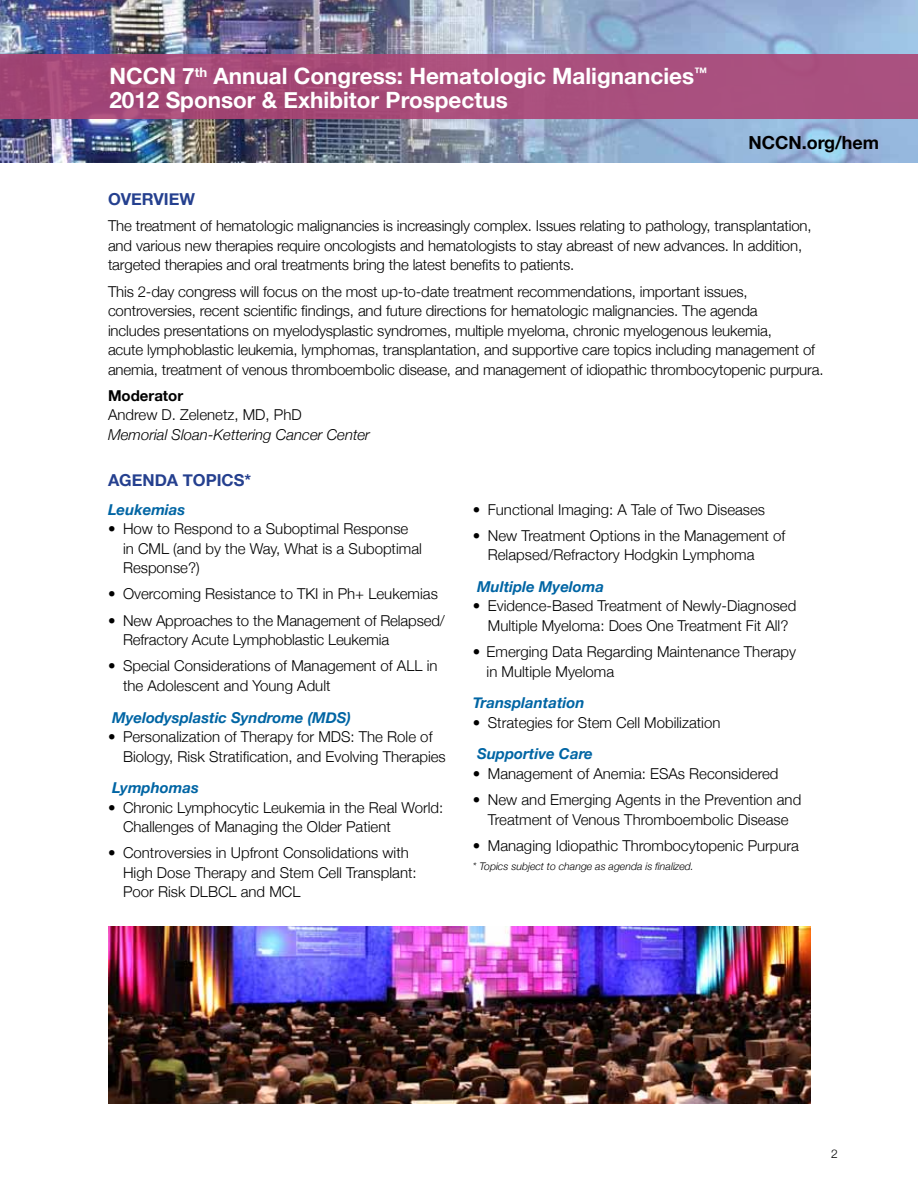
<style>
.page{position:relative;width:918px;height:1188px;background:#fff}
.page>*{position:absolute;margin:0;border:0;box-sizing:border-box;transform-origin:0 0}
.t1{font:700 22.5px/24px "Helvetica Neue";color:#fff}
.t2{font:700 18px "Helvetica Neue";color:#000}
.t3{font:700 16.5px "Helvetica Neue";color:#25408f}
.t4{font:300 15px/19.5px "Helvetica Neue";color:#000}
.t5{font:italic 700 15px "Helvetica Neue";color:#0065a4}
.t6{font:italic 300 15px "Helvetica Neue";color:#000}
.t7{font:700 15px "Helvetica Neue";color:#000}
.t8{font:300 12px "Helvetica Neue";color:#000}
.t9{font:italic 300 10.5px "Helvetica Neue";color:#000}
</style>
<div class="page">
<img style="left:0;top:0;width:918px;height:163px">
<div style="left:1px;top:55px;width:917px;height:64px;background:#a94f7d"></div>
<img style="left:108px;top:927px;width:703px;height:177px">
<h1 class="t1" style="left:109px;top:64px;width:599px">NCCN 7<sup>th</sup> Annual Congress: Hematologic Malignancies<sup>™<br></sup>2012 Sponsor &amp; Exhibitor Prospectus</h1>
<p class="t2" style="left:748px;top:132px;width:132px">NCCN.org/hem</p>
<p class="t3" style="left:108px;top:189px;width:89px">Overview</p>
<p class="t4" style="left:108px;top:216px;width:705px">The treatment of hematologic malignancies is increasingly complex. Issues relating to pathology, transplantation, and various new therapies require oncologists and hematologists to stay abreast of new advances. In addition, targeted therapies and oral treatments bring the latest benefits to patients.</p>
<p class="t4" style="left:108px;top:281px;width:717px">This 2-day congress will focus on the most up-to-date treatment recommendations, important issues, controversies, recent scientific findings, and future directions for hematologic malignancies. The agenda<br>includes presentations on myelodysplastic syndromes, multiple myeloma, chronic myelogenous leukemia,<br>acute lymphoblastic leukemia, lymphomas, transplantation, and supportive care topics including management of anemia, treatment of venous thromboembolic disease, and management of idiopathic thrombocytopenic purpura.</p>
<p class="t7" style="left:108px;top:386px;width:77px">Moderator</p>
<p class="t4" style="left:108px;top:405px;width:195px">Andrew D. Zelenetz, MD, PhD</p>
<p class="t6" style="left:108px;top:426px;width:264px">Memorial Sloan-Kettering Cancer Center</p>
<p class="t3" style="left:108px;top:470px;width:145px">Agenda Topics*</p>
<p class="t5" style="left:108px;top:500px;width:79px">Leukemias</p>
<p class="t4" style="left:123px;top:519px;width:300px;text-indent:-15px">• How to Respond to a Suboptimal Response in CML (and by the Way, What is a Suboptimal<br>Response?)</p>
<p class="t4" style="left:108px;top:584px;width:331px">• Overcoming Resistance to TKI in Ph+ Leukemias</p>
<p class="t4" style="left:123px;top:610px;width:323px;text-indent:-15px">• New Approaches to the Management of Relapsed/<br>Refractory Acute Lymphoblastic Leukemia</p>
<p class="t4" style="left:123px;top:656px;width:316px;text-indent:-15px">• Special Considerations of Management of ALL in the Adolescent and Young Adult</p>
<p class="t5" style="left:112px;top:708px;width:240px">Myelodysplastic Syndrome (MDS)</p>
<p class="t4" style="left:123px;top:727px;width:324px;text-indent:-15px">• Personalization of Therapy for MDS: The Role of<br>Biology, Risk Stratification, and Evolving Therapies</p>
<p class="t5" style="left:112px;top:779px;width:88px">Lymphomas</p>
<p class="t4" style="left:123px;top:797px;width:322px;text-indent:-15px">• Chronic Lymphocytic Leukemia in the Real World:<br>Challenges of Managing the Older Patient</p>
<p class="t4" style="left:123px;top:843px;width:295px;text-indent:-15px">• Controversies in Upfront Consolidations with<br>High Dose Therapy and Stem Cell Transplant:<br>Poor Risk DLBCL and MCL</p>
<p class="t4" style="left:473px;top:499px;width:294px">• Functional Imaging: A Tale of Two Diseases</p>
<p class="t4" style="left:488px;top:525px;width:299px;text-indent:-15px">• New Treatment Options in the Management of<br>Relapsed/Refractory Hodgkin Lymphoma</p>
<p class="t5" style="left:477px;top:577px;width:128px">Multiple Myeloma</p>
<p class="t4" style="left:473px;top:596px;width:325px;text-align:center">• Evidence-Based Treatment of Newly-Diagnosed<br>Multiple Myeloma: Does One Treatment Fit All?</p>
<p class="t4" style="left:487px;top:642px;width:311px;text-indent:-14px">• Emerging Data Regarding Maintenance Therapy in Multiple Myeloma</p>
<p class="t5" style="left:473px;top:694px;width:113px">Transplantation</p>
<p class="t4" style="left:473px;top:712px;width:249px">• Strategies for Stem Cell Mobilization</p>
<p class="t5" style="left:477px;top:745px;width:117px">Supportive Care</p>
<p class="t4" style="left:473px;top:764px;width:307px">• Management of Anemia: ESAs Reconsidered</p>
<p class="t4" style="left:473px;top:790px;width:330px;text-align:center">• New and Emerging Agents in the Prevention and<br>Treatment of Venous Thromboembolic Disease</p>
<p class="t4" style="left:473px;top:836px;width:328px">• Managing Idiopathic Thrombocytopenic Purpura</p>
<p class="t9" style="left:473px;top:860px;width:222px">* Topics subject to change as agenda is finalized.</p>
<p class="t8" style="left:831px;top:1146px;width:8px">2</p>
</div>
